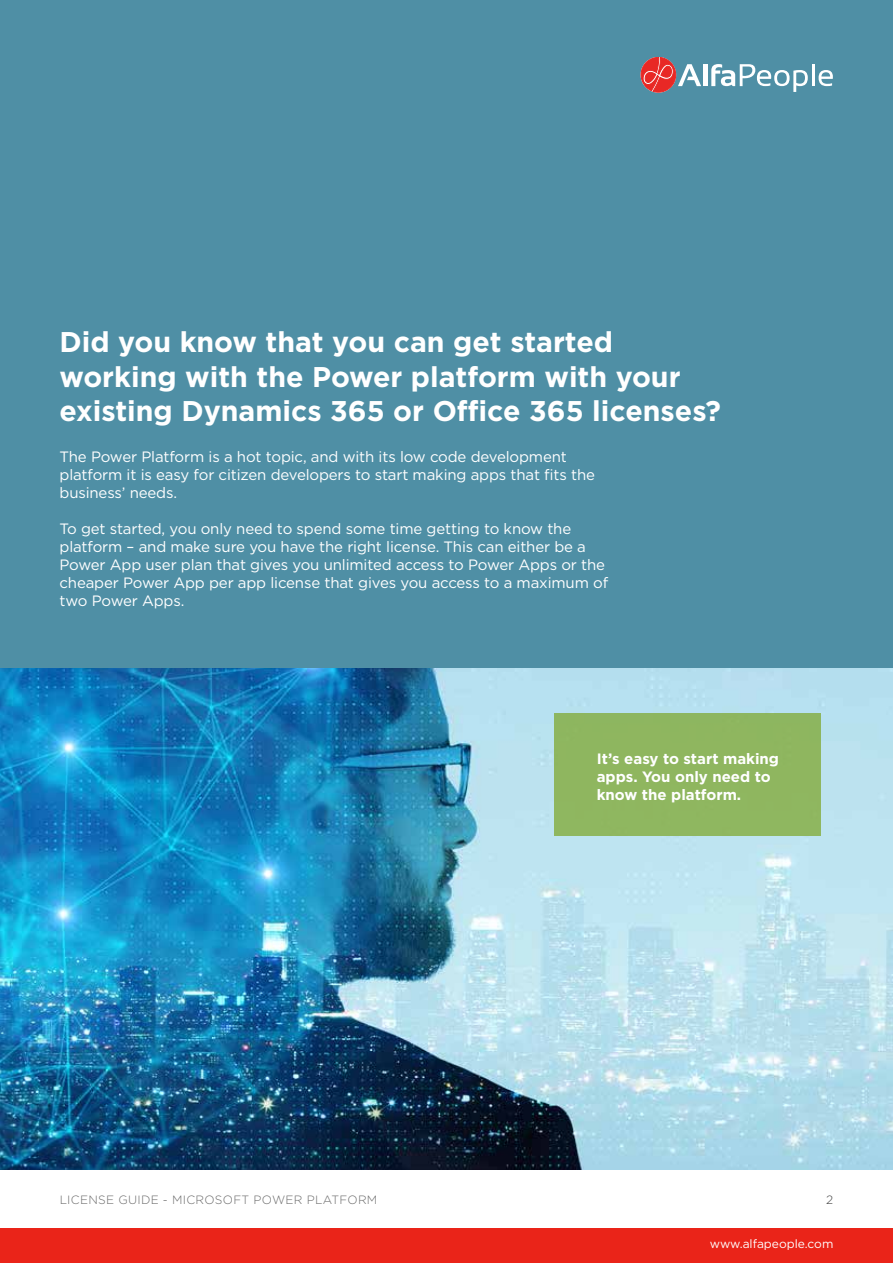
<style>
.page{position:relative;width:893px;height:1263px;background:#fff}
.page>*{position:absolute;margin:0;border:0;box-sizing:border-box;transform-origin:0 0}
.t1{font:700 28.5px/34.2px "Gotham";color:#fff}
.t2{font:15px/18px "Gotham";letter-spacing:-.01em;color:#fff}
.t3{font:700 15px/18px "Gotham";color:#fff}
.t4{font:300 12px "Gotham";letter-spacing:.025em;color:#444}
.t5{font:12px "Gotham";color:#fff}
</style>
<div class="page">
<div style="left:0;top:1229px;width:893px;height:34px;background:#ea2419"></div>
<img style="left:0;top:668px;width:893px;height:501px">
<div style="left:0;top:0;width:893px;height:668px;background:#4f8fa5"></div>
<svg style="left:641px;top:57px;width:60px;height:35px"></svg>
<hr style="left:703px;top:64px;width:4px;height:22px;background:#fff">
<svg style="left:711px;top:64px;width:97px;height:28px"></svg>
<hr style="left:812px;top:64px;width:3px;height:22px;background:#fff">
<svg style="left:819px;top:70px;width:14px;height:16px"></svg>
<div style="left:554px;top:713px;width:267px;height:123px;background:#8fb65f"></div>
<h1 class="t1" style="left:60px;top:325px;width:663px">Did you know that you can get started working with the Power platform with your existing Dynamics 365 or Office 365 licenses?</h1>
<p class="t2" style="left:60px;top:447px;width:537px">The Power Platform is a hot topic, and with its low code development platform it is easy for citizen developers to start making apps that fits the business’ needs.</p>
<p class="t2" style="left:60px;top:519px;width:550px">To get started, you only need to spend some time getting to know the platform – and make sure you have the right license. This can either be a Power App user plan that gives you unlimited access to Power Apps or the cheaper Power App per app license that gives you access to a maximum of two Power Apps.</p>
<p class="t3" style="left:597px;top:750px;width:184px">It’s easy to start making apps. You only need to know the platform.</p>
<p class="t4" style="left:60px;top:1192px;width:319px">LICENSE GUIDE - MICROSOFT POWER PLATFORM</p>
<p class="t4" style="left:826px;top:1192px;width:9px">2</p>
<p class="t5" style="left:710px;top:1236px;width:125px">www.alfapeople.com</p>
</div>
